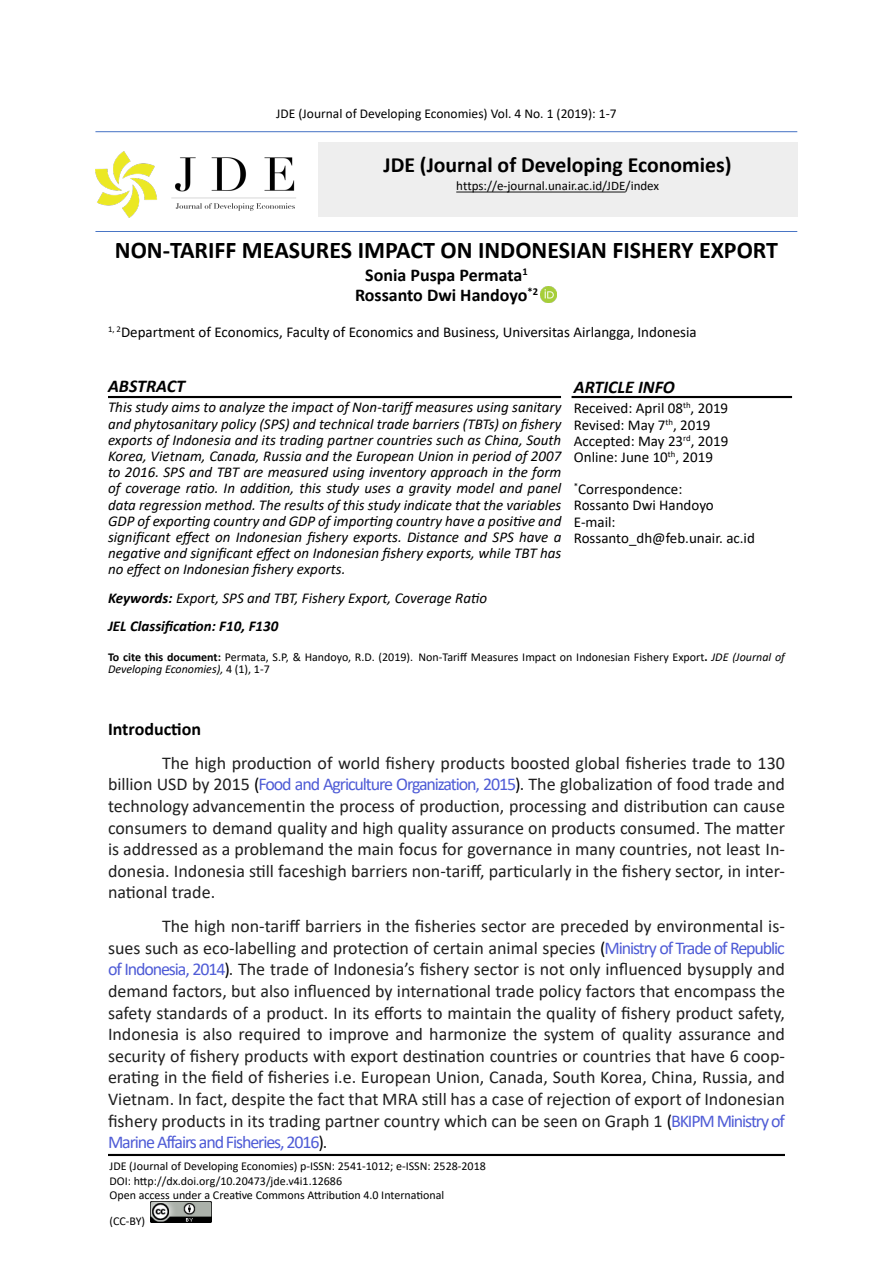
<style>
.page{position:relative;width:893px;height:1263px;background:#fff}
.page>*{position:absolute;margin:0;border:0;box-sizing:border-box;transform-origin:0 0}
.t1{font:700 24px "Calibri";color:#000}
.t2{font:700 21.75px "Calibri";color:#000}
.Body_Text{font:18px/21.6px "Calibri";letter-spacing:-.01em;color:#202020;text-align:justify}
.Heading_1{font:700 18px "Calibri";color:#000}
.t3{font:italic 700 18px "Calibri";color:#000}
.t4{font:italic 15px/16.2px "Calibri";color:#000;text-align:justify}
.t5{font:15px "Calibri";color:#000}
.t6{font:italic 700 15px "Calibri";color:#000}
.t7{font:13.5px "Calibri";color:#000}
.t8{font:13.05px "Calibri";color:#000}
.t9{font:12px/12.9px "Calibri";color:#000}
.s1{font-weight:700}
.s2{font-style:italic}
.s3{color:#000}
.s4{color:#4f5cd6}
</style>
<div class="page">
<img style="left:95px;top:151px;width:201px;height:66px">
<hr style="left:95px;top:131px;width:702px;height:1px;background:#4472c4">
<hr style="left:95px;top:231px;width:702px;height:1px;background:#4472c4">
<div style="left:318px;top:142px;width:479px;height:75px;background:#eee"></div>
<svg style="left:456px;top:192px;width:170px;height:1px"></svg>
<hr style="left:108px;top:1154px;width:677px;height:2px;background:#000">
<img style="left:151px;top:1201px;width:60px;height:21px">
<hr style="left:108px;top:396px;width:453px;height:2px;background:#000">
<hr style="left:572px;top:396px;width:220px;height:2px;background:#000">
<img style="left:540px;top:286px;width:16px;height:17px">
<p class="t7" style="left:276px;top:104px;width:342px">JDE (Journal of Developing Economies) Vol. 4 No. 1 (2019): 1-7</p>
<p class="t2" style="left:383px;top:150px;width:350px">JDE (Journal of Developing Economies)</p>
<p class="t8" style="left:456px;top:177px;width:204px">https://e-journal.unair.ac.id/JDE/index</p>
<p class="t1" style="left:115px;top:233px;width:665px">NON-TARIFF MEASURES IMPACT ON INDONESIAN FISHERY EXPORT</p>
<p class="Heading_1" style="left:365px;top:263px;width:164px">Sonia Puspa Permata<sup>1</sup></p>
<p class="Heading_1" style="left:355px;top:282px;width:184px">Rossanto Dwi Handoyo<sup>*2</sup></p>
<p class="t5" style="left:108px;top:321px;width:590px"><sup>1,</sup> <sup>2</sup>Department of Economics, Faculty of Economics and Business, Universitas Airlangga, Indonesia</p>
<p class="t3" style="left:108px;top:373px;width:79px">ABSTRACT</p>
<p class="t4" style="left:108px;top:399px;width:455px">This study aims to analyze the impact of Non-tariff measures using sanitary and phytosanitary policy (SPS) and technical trade barriers (TBTs) on fishery exports of Indonesia and its trading partner countries such as China, South Korea, Vietnam, Canada, Russia and the European Union in period of 2007 to 2016. SPS and TBT are measured using inventory approach in the form of coverage ratio. In addition, this study uses a gravity model and panel data regression method. The results of this study indicate that the variables GDP of exporting country and GDP of importing country have a positive and significant effect on Indonesian fishery exports. Distance and SPS have a negative and significant effect on Indonesian fishery exports, while TBT has no effect on Indonesian fishery exports.</p>
<p class="t4" style="left:108px;top:589px;width:381px"><span class="s1">Keywords:</span> Export, SPS and TBT, Fishery Export, Coverage Ratio</p>
<p class="t6" style="left:108px;top:615px;width:172px">JEL Classification: F10, F130</p>
<p class="t9" style="left:108px;top:650px;width:678px"><span class="s1">To cite this document:</span> Permata, S.P, &amp; Handoyo, R.D. (2019). Non-Tariff Measures Impact on Indonesian Fishery Export<span class="s1">.</span> <span class="s2">JDE (Journal of<br>Developing Economies),</span> 4 (1), 1-7</p>
<p class="t3" style="left:574px;top:374px;width:102px">ARTICLE INFO</p>
<p class="t5" style="left:574px;top:398px;width:156px">Received: April 08<sup>th</sup>, 2019</p>
<p class="t5" style="left:574px;top:414px;width:138px">Revised: May 7<sup>th</sup>, 2019</p>
<p class="t5" style="left:574px;top:430px;width:156px">Accepted: May 23<sup>rd</sup>, 2019</p>
<p class="t5" style="left:574px;top:446px;width:141px">Online: June 10<sup>th</sup>, 2019</p>
<p class="t5" style="left:574px;top:479px;width:110px"><sup>*</sup>Correspondence:</p>
<p class="t5" style="left:574px;top:495px;width:142px">Rossanto Dwi Handoyo</p>
<p class="t5" style="left:574px;top:511px;width:43px">E-mail:</p>
<p class="t5" style="left:574px;top:527px;width:183px">Rossanto_dh@feb.unair. ac.id</p>
<p class="Heading_1" style="left:108px;top:716px;width:95px">Introduction</p>
<p class="Body_Text" style="left:108px;top:752px;width:678px;text-indent:54px">The high production of world fishery products boosted global fisheries trade to 130 billion USD by 2015 <span class="s3">(</span><span class="s4">Food and Agriculture Organization, 2015</span><span class="s3">)</span>. The globalization of food trade and technology advancement in the process of production, processing and distribution can cause consumers to demand quality and high quality assurance on products consumed. The matter is addressed as a problem and the main focus for governance in many countries, not least In&shy;donesia. Indonesia still faces high barriers non-tariff, particularly in the fishery sector, in inter&shy;national trade.</p>
<p class="Body_Text" style="left:108px;top:915px;width:678px;text-indent:54px">The high non-tariff barriers in the fisheries sector are preceded by environmental is&shy;sues such as eco-labelling and protection of certain animal species <span class="s3">(</span><span class="s4">Ministry of Trade of Republic of Indonesia, 2014</span><span class="s3">)</span>. The trade of Indonesia’s fishery sector is not only influenced by supply and demand factors, but also influenced by international trade policy factors that encompass the safety standards of a product. In its efforts to maintain the quality of fishery product safety, Indonesia is also required to improve and harmonize the system of quality assurance and security of fishery products with export destination countries or countries that have 6 coop&shy;erating in the field of fisheries i.e. European Union, Canada, South Korea, China, Russia, and Vietnam. In fact, despite the fact that MRA still has a case of rejection of export of Indonesian fishery products in its trading partner country which can be seen on Graph 1 <span class="s3">(</span><span class="s4">BKIPM Ministry of Marine Affairs and Fisheries, 2016</span><span class="s3">)</span>.</p>
<p class="t9" style="left:110px;top:1159px;width:378px">JDE (Journal of Developing Economies) p-ISSN: 2541-1012; e-ISSN: 2528-2018</p>
<p class="t9" style="left:110px;top:1174px;width:234px">DOI: http://dx.doi.org/10.20473/jde.v4i1.12686</p>
<p class="t9" style="left:110px;top:1188px;width:336px">Open access under a Creative Commons Attribution 4.0 International</p>
<p class="t9" style="left:110px;top:1214px;width:37px">(CC-BY)</p>
</div>
